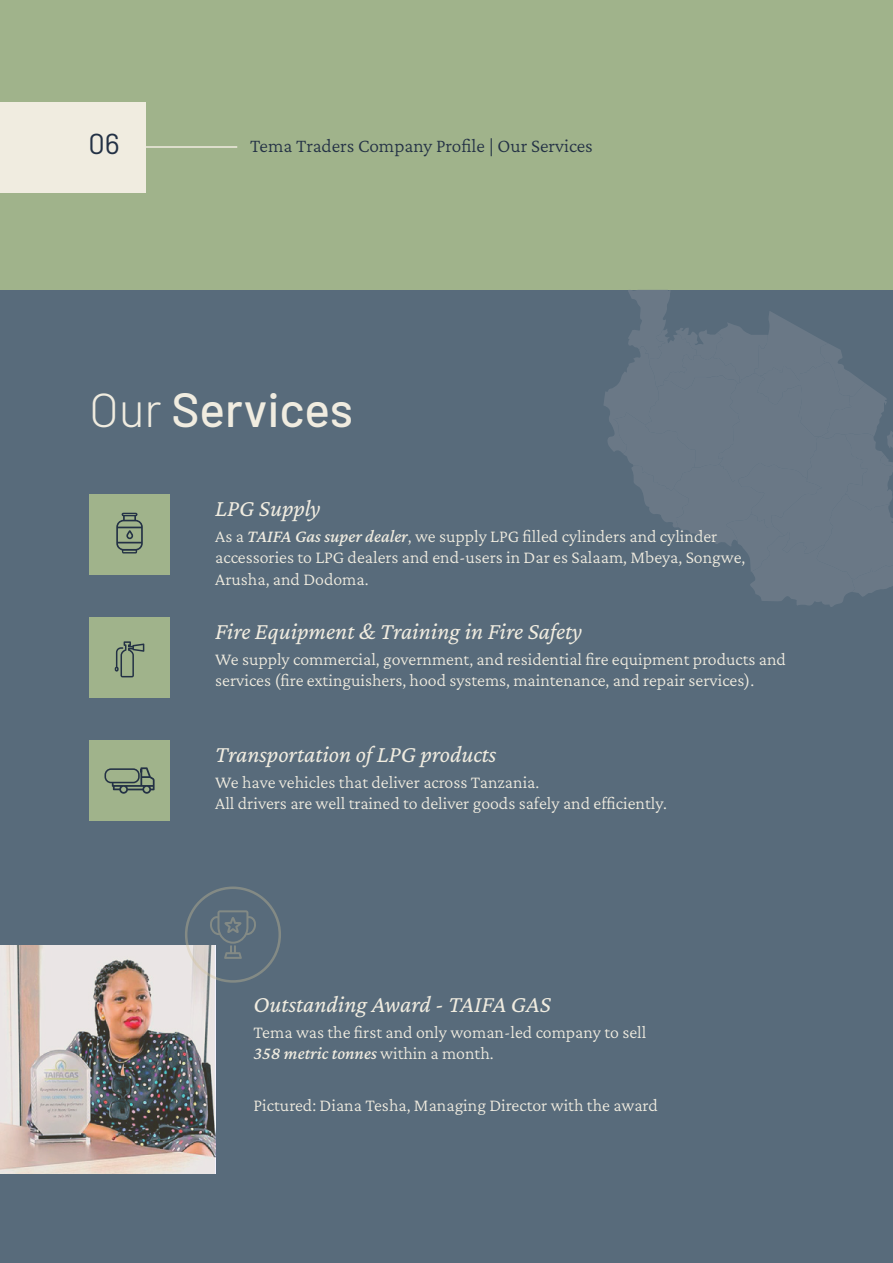
<style>
.page{position:relative;width:893px;height:1263px;background:#fff}
.page>*{position:absolute;margin:0;border:0;box-sizing:border-box;transform-origin:0 0}
.t1{font:500 47.85px "Barlow";color:#f0ece0}
.t2{font:28.95px "Barlow";color:#233145}
.t3{font:italic 24px "Crimson Pro";color:#f0ece0}
.t4{font:300 19.5px "Crimson Pro";color:#233145}
.t5{font:300 18px/21.6px "Crimson Pro";color:#f0ece0}
.s1{font-weight:300}
.s2{font-weight:500;font-style:italic}
</style>
<div class="page">
<div style="left:0;top:290px;width:893px;height:973px;background:#586b7b"></div>
<div style="left:0;top:0;width:893px;height:290px;background:#a0b38b"></div>
<div style="left:0;top:102px;width:145px;height:90px;background:#f0ece0"></div>
<hr style="left:145px;top:146px;width:92px;height:2px;background:#f0ece0">
<svg style="left:604px;top:290px;width:289px;height:317px"></svg>
<div style="left:89px;top:617px;width:81px;height:81px;background:#a0b38b"></div>
<div style="left:89px;top:740px;width:81px;height:81px;background:#a0b38b"></div>
<div style="left:89px;top:494px;width:81px;height:81px;background:#a0b38b"></div>
<svg style="left:115px;top:641px;width:29px;height:36px"></svg>
<svg style="left:116px;top:513px;width:27px;height:41px"></svg>
<svg style="left:105px;top:767px;width:50px;height:27px"></svg>
<img style="left:0;top:945px;width:215px;height:229px">
<div style="left:185px;top:886px;width:96px;height:97px;border:3px solid #d5c498;border-radius:50%"></div>
<svg style="left:210px;top:910px;width:46px;height:49px"></svg>
<p class="t2" style="left:89px;top:122px;width:33px">06</p>
<p class="t4" style="left:250px;top:133px;width:344px">Tema Traders Company Profile | Our Services</p>
<p class="t1" style="left:89px;top:375px;width:265px"><span class="s1">Our</span> Services</p>
<p class="t3" style="left:215px;top:493px;width:107px">LPG Supply</p>
<p class="t5" style="left:215px;top:525px;width:531px">As a <span class="s2">TAIFA Gas super dealer</span>, we supply LPG filled cylinders and cylinder accessories to LPG dealers and end-users in Dar es Salaam, Mbeya, Songwe,<br>Arusha, and Dodoma.</p>
<p class="t3" style="left:215px;top:616px;width:368px">Fire Equipment &amp; Training in Fire Safety</p>
<p class="t5" style="left:215px;top:648px;width:572px">We supply commercial, government, and residential fire equipment products and services (fire extinguishers, hood systems, maintenance, and repair services).</p>
<p class="t3" style="left:215px;top:739px;width:282px">Transportation of LPG products</p>
<p class="t5" style="left:215px;top:771px;width:453px">We have vehicles that deliver across Tanzania.<br>All drivers are well trained to deliver goods safely and efficiently.</p>
<p class="t3" style="left:253px;top:989px;width:299px">Outstanding Award - TAIFA GAS</p>
<p class="t5" style="left:253px;top:1021px;width:394px">Tema was the first and only woman-led company to sell<br><span class="s2">358 metric tonnes</span> within a month.</p>
<p class="t5" style="left:253px;top:1094px;width:406px">Pictured: Diana Tesha, Managing Director with the award</p>
</div>
